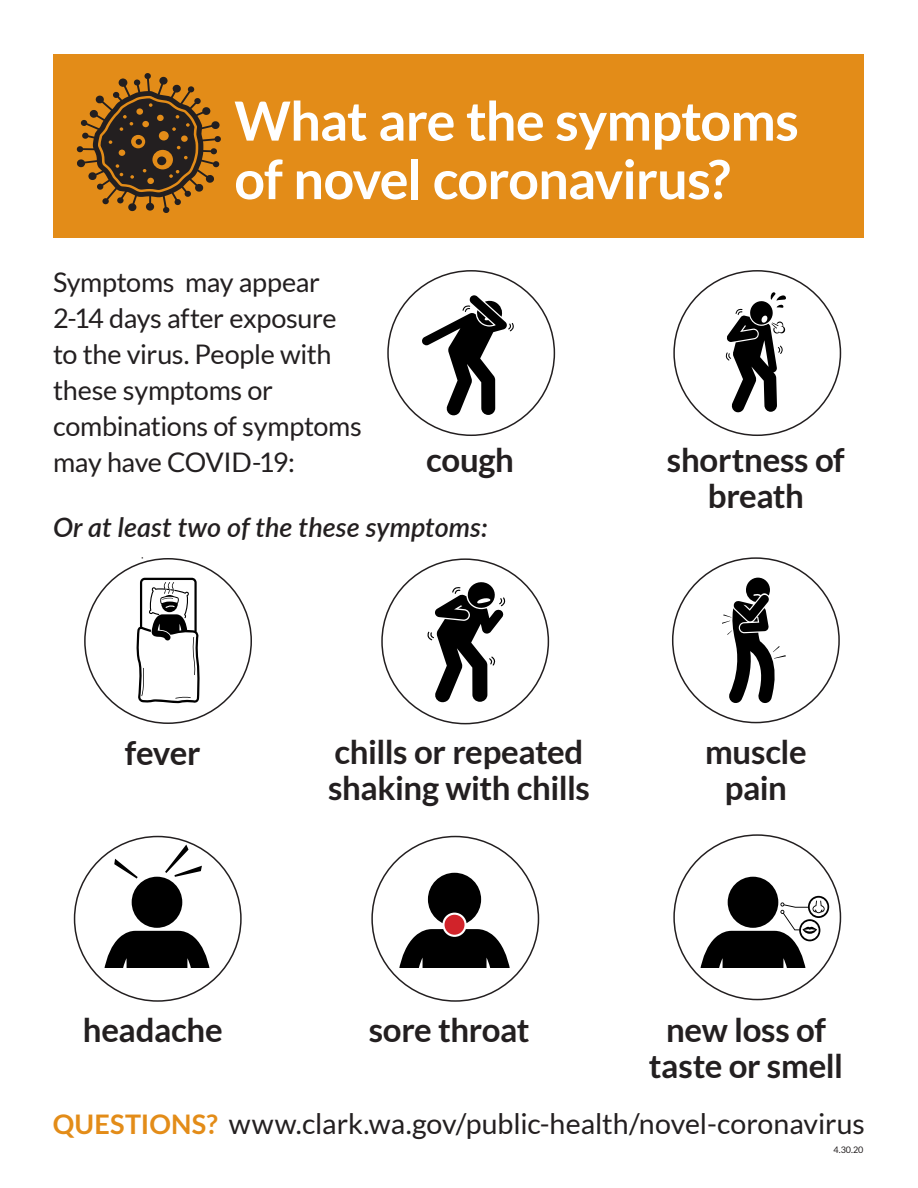
<style>
.page{position:relative;width:918px;height:1188px;background:#fff}
.page>*{position:absolute;margin:0;border:0;box-sizing:border-box;transform-origin:0 0}
.t1{font:700 54px/58.5px "Lato";letter-spacing:-.015em;color:#fff}
.t2{font:700 33px/36px "Lato";letter-spacing:-.01em;color:#231f20}
.t3{font:28.5px "Lato";color:#231f20}
.t4{font:27px/36px "Lato";letter-spacing:-.01em;color:#231f20}
.t5{font:italic 600 27px "Lato";color:#231f20}
.t6{font:9px "Lato";color:#231f20}
.s1{font-weight:700;font-size:27px;color:#e38c18}
</style>
<div class="page">
<svg style="left:700px;top:896px;width:129px;height:83px"></svg>
<div style="left:728px;top:877px;width:50px;height:51px;background:#000;border-radius:50%"></div>
<div style="left:694px;top:968px;width:120px;height:77px;background:#fff"></div>
<svg style="left:104px;top:931px;width:106px;height:37px"></svg>
<div style="left:132px;top:877px;width:50px;height:51px;background:#000;border-radius:50%"></div>
<svg style="left:165px;top:845px;width:37px;height:32px"></svg>
<svg style="left:114px;top:859px;width:24px;height:20px"></svg>
<div style="left:53px;top:54px;width:811px;height:184px;background:#e38c18"></div>
<svg style="left:76px;top:73px;width:145px;height:140px"></svg>
<svg style="left:136px;top:578px;width:64px;height:125px"></svg>
<svg style="left:726px;top:292px;width:60px;height:120px"></svg>
<svg style="left:422px;top:295px;width:92px;height:120px"></svg>
<svg style="left:427px;top:582px;width:79px;height:120px"></svg>
<svg style="left:399px;top:929px;width:111px;height:39px"></svg>
<div style="left:428px;top:873px;width:53px;height:53px;background:#000;border-radius:50%"></div>
<svg style="left:443px;top:914px;width:23px;height:22px"></svg>
<div style="left:442px;top:913px;width:25px;height:24px;border:2px solid #fff;border-radius:50%"></div>
<svg style="left:722px;top:578px;width:64px;height:125px"></svg>
<p class="t1" style="left:234px;top:91px;width:566px">What are the symptoms of novel coronavirus?</p>
<p class="t4" style="left:53px;top:264px;width:310px">Symptoms may appear<br>2-14 days after exposure to the virus. People with these symptoms or combinations of symptoms may have COVID-19:</p>
<p class="t2" style="left:426px;top:442px;width:89px">cough</p>
<p class="t2" style="left:667px;top:442px;width:179px">shortness of</p>
<p class="t2" style="left:708px;top:478px;width:98px">breath</p>
<p class="t5" style="left:53px;top:508px;width:436px">Or at least two of the these symptoms:</p>
<p class="t2" style="left:125px;top:734px;width:77px">fever</p>
<p class="t2" style="left:328px;top:734px;width:263px">chills or repeated shaking with chills</p>
<p class="t2" style="left:705px;top:734px;width:103px">muscle</p>
<p class="t2" style="left:725px;top:770px;width:64px">pain</p>
<p class="t2" style="left:83px;top:1012px;width:141px">headache</p>
<p class="t2" style="left:649px;top:1011px;width:196px;text-align:center">new loss of taste or smell</p>
<p class="t2" style="left:369px;top:1011px;width:162px">sore throat</p>
<p class="t3" style="left:53px;top:1108px;width:814px"><span class="s1">QUESTIONS?</span> www.clark.wa.gov/public-health/novel-coronavirus</p>
<p class="t6" style="left:834px;top:1145px;width:31px">4.30.20</p>
</div>
